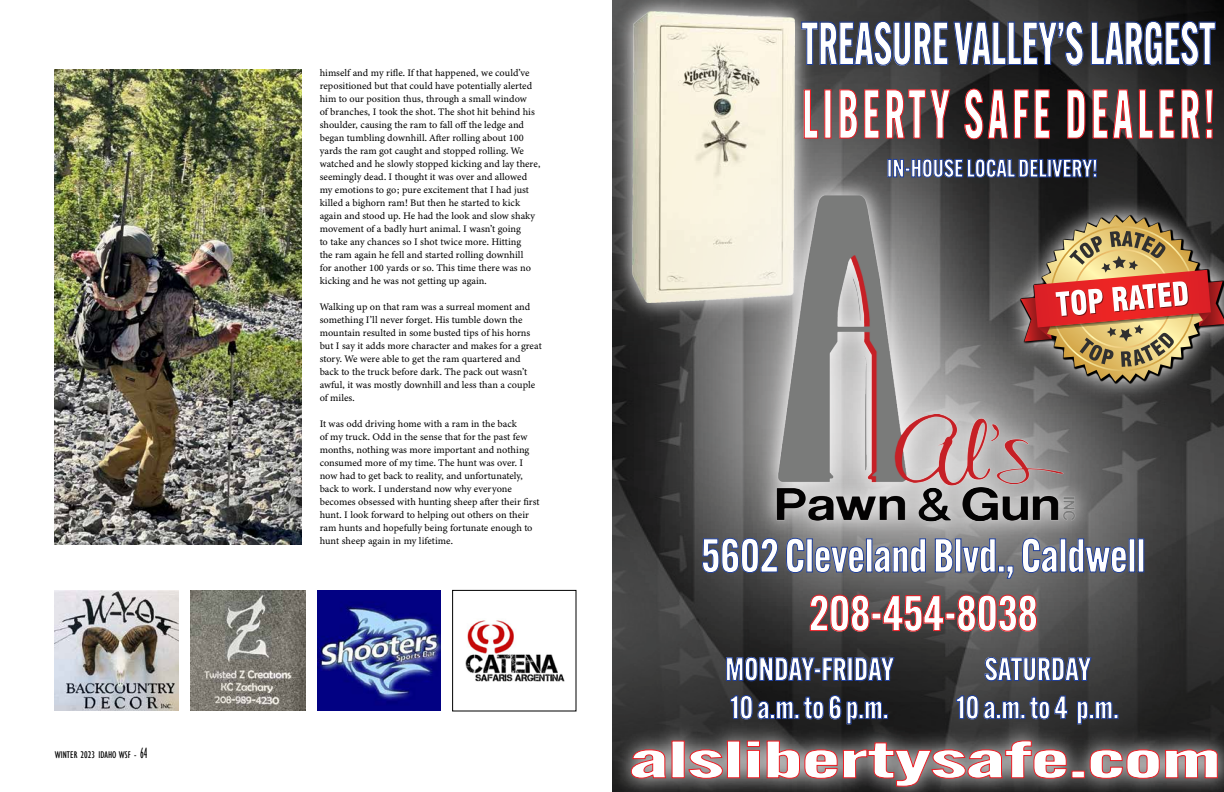
<style>
.page{position:relative;width:1224px;height:792px;background:#fff}
.page>*{position:absolute;margin:0;border:0;box-sizing:border-box;transform-origin:0 0}
.t1{font:700 67.5px "Alternate Gothic Cond ATF";letter-spacing:.1em;color:#fff;scale:.68 1}
.t2{font:700 59.4px "Alternate Gothic Cond ATF";color:#fff;scale:.75 1}
.t3{font:700 51.4px "Alternate Gothic Cond ATF";color:#fff;scale:1.97 1}
.t4{font:700 48.9px "Alternate Gothic Cond ATF";color:#fff}
.t5{font:700 46.4px "Alternate Gothic Cond ATF";color:#fff}
.t6{font:700 31.8px/38.1px "Alternate Gothic Cond ATF";color:#fff}
.t7{font:700 24.5px "Alternate Gothic Cond ATF";color:#fff}
.t8{font:10px/13px "Minion Variable Concept";color:#000}
.t9{font:condensed 10px "Gill Sans";color:#000}
.s1{font-size:15px}
</style>
<div class="page">
<img style="left:55px;top:69px;width:247px;height:475px">
<img style="left:55px;top:590px;width:123px;height:121px">
<img style="left:612px;top:0;width:612px;height:706px">
<img style="left:748px;top:167px;width:355px;height:382px">
<img style="left:760px;top:184px;width:327px;height:352px">
<svg style="left:801px;top:21px;width:283px;height:45px;background:#323747"></svg>
<svg style="left:1091px;top:21px;width:125px;height:45px;background:#1d2333"></svg>
<svg style="left:804px;top:89px;width:14px;height:50px"></svg>
<svg style="left:824px;top:89px;width:8px;height:50px"></svg>
<svg style="left:839px;top:89px;width:19px;height:50px"></svg>
<svg style="left:864px;top:89px;width:16px;height:50px"></svg>
<svg style="left:886px;top:89px;width:65px;height:50px;background:#593a3b"></svg>
<svg style="left:964px;top:88px;width:44px;height:52px;background:#3e1e1f"></svg>
<svg style="left:1014px;top:89px;width:36px;height:50px;background:#3e1d1e"></svg>
<svg style="left:1067px;top:89px;width:19px;height:50px"></svg>
<svg style="left:1092px;top:89px;width:41px;height:50px;background:#523031"></svg>
<svg style="left:1139px;top:89px;width:36px;height:50px;background:#482829"></svg>
<svg style="left:1181px;top:89px;width:32px;height:50px;background:#4f2728"></svg>
<svg style="left:887px;top:159px;width:210px;height:19px;background:#2a3554"></svg>
<img style="left:612px;top:706px;width:612px;height:86px">
<svg style="left:631px;top:740px;width:129px;height:39px;background:#927677"></svg>
<svg style="left:766px;top:740px;width:301px;height:47px;background:#806a6b"></svg>
<div style="left:1072px;top:771px;width:13px;height:7px;border:1px solid #ed1d24"></div>
<svg style="left:1089px;top:749px;width:129px;height:30px;background:#967778"></svg>
<svg style="left:702px;top:538px;width:76px;height:35px;background:#454c5e"></svg>
<svg style="left:786px;top:538px;width:140px;height:35px;background:#696f81"></svg>
<svg style="left:934px;top:538px;width:62px;height:35px;background:#696f82"></svg>
<div style="left:998px;top:566px;width:7px;height:6px;border:1px solid #21409a"></div>
<svg style="left:1006px;top:565px;width:8px;height:14px"></svg>
<svg style="left:1022px;top:538px;width:123px;height:35px;background:#595f72"></svg>
<svg style="left:809px;top:594px;width:61px;height:38px;background:#684142"></svg>
<svg style="left:883px;top:595px;width:61px;height:37px;background:#653f40"></svg>
<svg style="left:957px;top:594px;width:80px;height:38px;background:#774f51"></svg>
<svg style="left:726px;top:657px;width:169px;height:25px;background:#252e46"></svg>
<svg style="left:730px;top:695px;width:158px;height:29px;background:#202637"></svg>
<svg style="left:984px;top:657px;width:108px;height:25px;background:#3b435c"></svg>
<svg style="left:956px;top:695px;width:112px;height:25px;background:#343b4f"></svg>
<svg style="left:1077px;top:701px;width:41px;height:23px"></svg>
<img style="left:992px;top:187px;width:232px;height:225px">
<svg style="left:1019px;top:214px;width:205px;height:171px;background:#9d7158"></svg>
<img style="left:191px;top:590px;width:115px;height:121px">
<img style="left:318px;top:590px;width:123px;height:121px">
<img style="left:465px;top:620px;width:100px;height:62px">
<div style="left:452px;top:590px;width:124px;height:122px;border:1px solid #000"></div>
<p class="t9" style="left:55px;top:749px;width:94px">WINTER 2023 IDAHO WSF - <span class="s1">64</span></p>
<p class="t8" style="left:320px;top:66px;width:222px">himself and my rifle. If that happened, we could’ve repositioned but that could have potentially alerted him to our position thus, through a small window<br>of branches, I took the shot. The shot hit behind his shoulder, causing the ram to fall off the ledge and began tumbling downhill. After rolling about 100 yards the ram got caught and stopped rolling. We watched and he slowly stopped kicking and lay there, seemingly dead. I thought it was over and allowed my emotions to go; pure excitement that I had just killed a bighorn ram! But then he started to kick again and stood up. He had the look and slow shaky movement of a badly hurt animal. I wasn’t going<br>to take any chances so I shot twice more. Hitting<br>the ram again he fell and started rolling downhill<br>for another 100 yards or so. This time there was no kicking and he was not getting up again.</p>
<p class="t8" style="left:320px;top:300px;width:224px">Walking up on that ram was a surreal moment and something I’ll never forget. His tumble down the mountain resulted in some busted tips of his horns but I say it adds more character and makes for a great story. We were able to get the ram quartered and back to the truck before dark. The pack out wasn’t awful, it was mostly downhill and less than a couple of miles.</p>
<p class="t8" style="left:320px;top:417px;width:221px">It was odd driving home with a ram in the back<br>of my truck. Odd in the sense that for the past few months, nothing was more important and nothing consumed more of my time. The hunt was over. I now had to get back to reality, and unfortunately, back to work. I understand now why everyone becomes obsessed with hunting sheep after their first hunt. I look forward to helping out others on their ram hunts and hopefully being fortunate enough to hunt sheep again in my lifetime.</p>
<h2 class="t2" style="left:801px;top:6px;width:554px">TREASURE VALLEY’S LARGEST</h2>
<h1 class="t1" style="left:802px;top:72px;width:607px">LIBERTY SAFE DEALER!</h1>
<h3 class="t7" style="left:887px;top:153px;width:212px">IN-HOUSE LOCAL DELIVERY!</h3>
<h3 class="t5" style="left:701px;top:526px;width:446px">5602 Cleveland Blvd., Caldwell</h3>
<h3 class="t4" style="left:809px;top:583px;width:230px">208-454-8038</h3>
<h3 class="t6" style="left:725px;top:650px;width:170px">MONDAY-FRIDAY<br>10 a.m. to 6 p.m.</h3>
<h3 class="t6" style="left:956px;top:650px;width:164px;text-align:center">SATURDAY<br>10 a.m. to 4 p.m.</h3>
<h3 class="t3" style="left:630px;top:727px;width:301px">alslibertysafe.com</h3>
</div>
